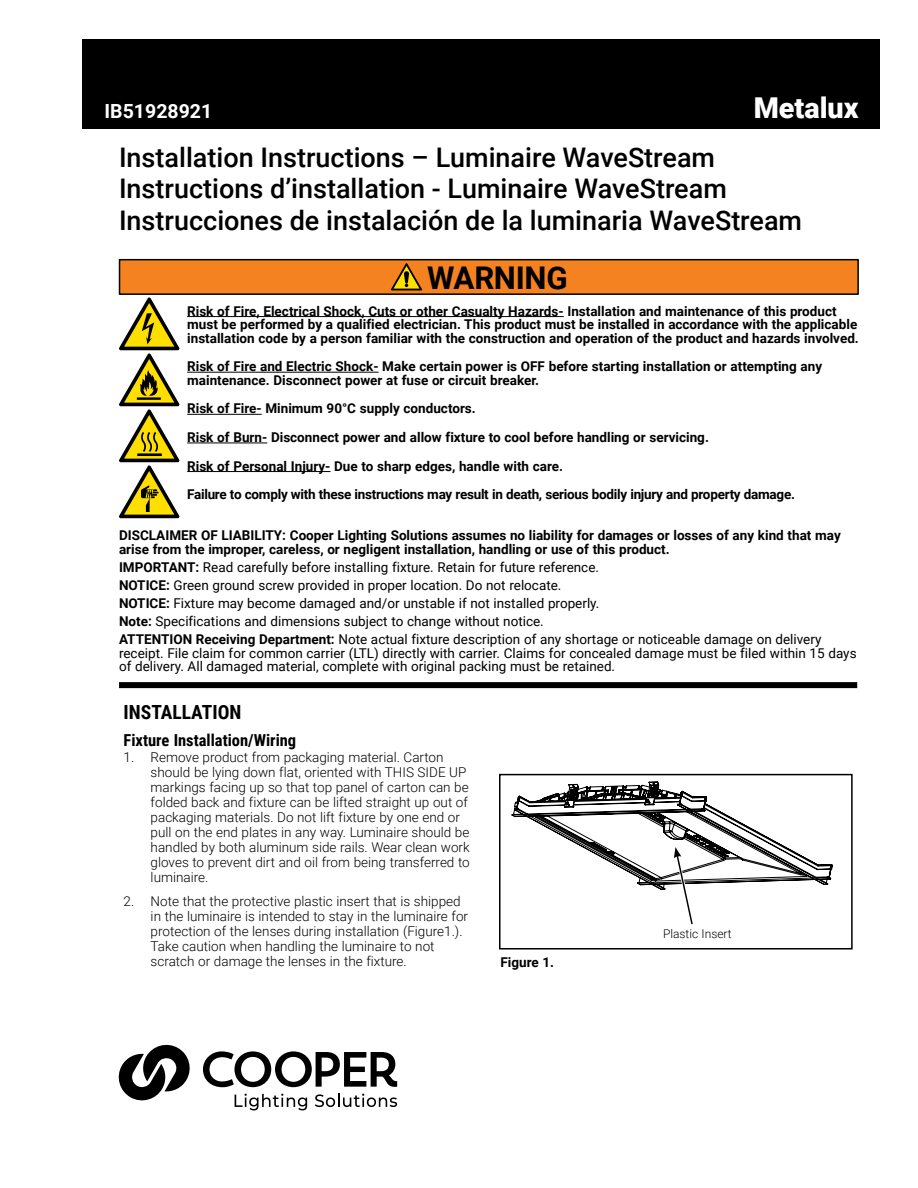
<style>
.page{position:relative;width:918px;height:1188px;background:#fff}
.page>*{position:absolute;margin:0;border:0;box-sizing:border-box;transform-origin:0 0}
.t1{font:700 31.35px "Roboto";letter-spacing:-.01em;color:#000}
.t2{font:900 28.65px "Roboto";color:#fff}
.t3{font:500 27px/31.5px "Roboto";color:#000}
.t4{font:700 19.5px "Roboto Condensed";color:#000}
.t5{font:700 19.5px "Roboto";color:#fff}
.t6{font:700 16.5px "Roboto Condensed";color:#000}
.t7{font:700 13.5px/13.5px "Roboto";color:#000}
.t8{font:300 13.5px/15px "Roboto";color:#000}
.t9{font:13.5px/18.1px "Roboto";color:#000}
.t10{font:300 12px "Roboto";color:#000}
.s1{font-weight:700}
</style>
<div class="page">
<div style="left:499px;top:774px;width:354px;height:176px;border:2px solid #000"></div>
<svg style="left:512px;top:782px;width:320px;height:143px"></svg>
<hr style="left:187px;top:316px;width:377px;height:1px;background:#000">
<hr style="left:187px;top:372px;width:192px;height:1px;background:#000">
<hr style="left:187px;top:414px;width:75px;height:1px;background:#000">
<hr style="left:187px;top:443px;width:80px;height:1px;background:#000">
<hr style="left:187px;top:471px;width:144px;height:1px;background:#000">
<div style="left:120px;top:260px;width:738px;height:34px;background:#f58220"></div>
<div style="left:119px;top:259px;width:740px;height:36px;border:2px solid #000"></div>
<svg style="left:391px;top:263px;width:31px;height:27px"></svg>
<div style="left:82px;top:39px;width:797px;height:90px;background:#000"></div>
<svg style="left:119px;top:297px;width:60px;height:221px"></svg>
<div style="left:119px;top:682px;width:738px;height:6px;background:#000"></div>
<svg style="left:118px;top:1044px;width:72px;height:57px"></svg>
<svg style="left:235px;top:1094px;width:72px;height:16px"></svg>
<svg style="left:315px;top:1094px;width:82px;height:13px"></svg>
<svg style="left:203px;top:1051px;width:194px;height:36px"></svg>
<h3 class="t5" style="left:105px;top:97px;width:109px">IB51928921</h3>
<h2 class="t2" style="left:754px;top:88px;width:106px">Metalux</h2>
<h3 class="t3" style="left:119px;top:140px;width:685px">Installation Instructions – Luminaire WaveStream<br>Instructions d’installation - Luminaire WaveStream<br>Instrucciones de instalación de la luminaria WaveStream</h3>
<h1 class="t1" style="left:427px;top:256px;width:142px">WARNING</h1>
<p class="t7" style="left:187px;top:304px;width:673px">Risk of Fire, Electrical Shock, Cuts or other Casualty Hazards- Installation and maintenance of this product must be performed by a qualified electrician. This product must be installed in accordance with the applicable installation code by a person familiar with the construction and operation of the product and hazards involved.</p>
<p class="t7" style="left:187px;top:359px;width:636px">Risk of Fire and Electric Shock- Make certain power is OFF before starting installation or attempting any maintenance. Disconnect power at fuse or circuit breaker.</p>
<p class="t7" style="left:187px;top:394px;width:609px;line-height:28.7px">Risk of Fire- Minimum 90°C supply conductors.<br>Risk of Burn- Disconnect power and allow fixture to cool before handling or servicing.<br>Risk of Personal Injury- Due to sharp edges, handle with care.<br>Failure to comply with these instructions may result in death, serious bodily injury and property damage.</p>
<p class="t7" style="left:119px;top:528px;width:723px">DISCLAIMER OF LIABILITY: Cooper Lighting Solutions assumes no liability for damages or losses of any kind that may arise from the improper, careless, or negligent installation, handling or use of this product.</p>
<p class="t9" style="left:119px;top:557px;width:704px"><span class="s1">IMPORTANT:</span> Read carefully before installing fixture. Retain for future reference.<br><span class="s1">NOTICE:</span> Green ground screw provided in proper location. Do not relocate.<br><span class="s1">NOTICE:</span> Fixture may become damaged and/or unstable if not installed properly.<br><span class="s1">Note:</span> Specifications and dimensions subject to change without notice.<br><span class="s1">ATTENTION Receiving Department:</span> Note actual fixture description of any shortage or noticeable damage on delivery</p>
<p class="t9" style="left:119px;top:646px;width:739px;line-height:13.5px">receipt. File claim for common carrier (LTL) directly with carrier. Claims for concealed damage must be filed within 15 days of delivery. All damaged material, complete with original packing must be retained.</p>
<h3 class="t4" style="left:124px;top:698px;width:119px">INSTALLATION</h3>
<p class="t6" style="left:124px;top:728px;width:174px">Fixture Installation/Wiring</p>
<p class="t8" style="left:151px;top:750px;width:321px;text-indent:-27px">1. Remove product from packaging material. Carton should be lying down flat, oriented with THIS SIDE UP markings facing up so that top panel of carton can be folded back and fixture can be lifted straight up out of packaging materials. Do not lift fixture by one end or pull on the end plates in any way. Luminaire should be handled by both aluminum side rails. Wear clean work gloves to prevent dirt and oil from being transferred to luminaire.</p>
<p class="t8" style="left:151px;top:894px;width:319px;text-indent:-27px">2. Note that the protective plastic insert that is shipped in the luminaire is intended to stay in the luminaire for protection of the lenses during installation (Figure1.).<br>Take caution when handling the luminaire to not scratch or damage the lenses in the fixture.</p>
<p class="t7" style="left:501px;top:955px;width:55px">Figure 1.</p>
<p class="t10" style="left:663px;top:925px;width:70px">Plastic Insert</p>
</div>
